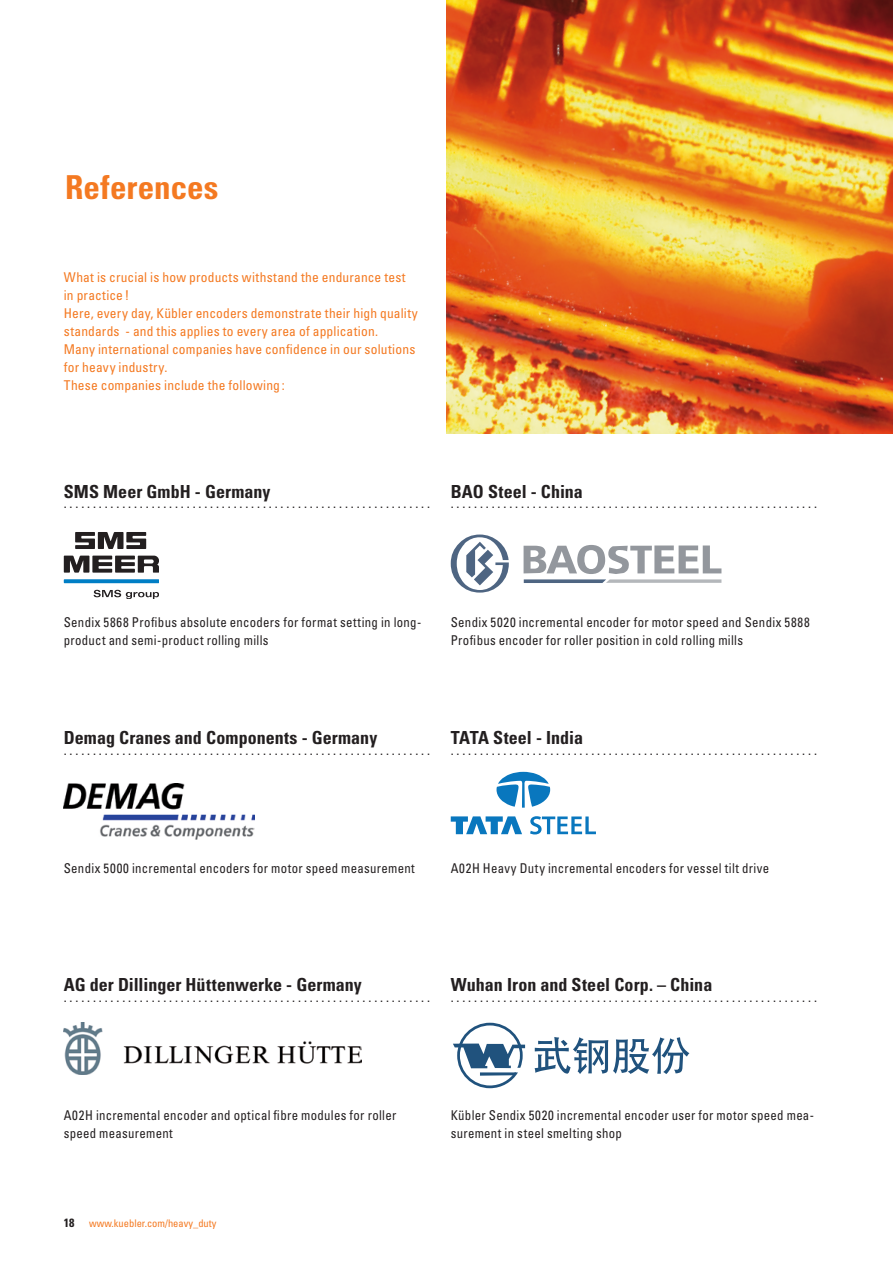
<style>
.page{position:relative;width:893px;height:1263px;background:#fff}
.page>*{position:absolute;margin:0;border:0;box-sizing:border-box;transform-origin:0 0}
.t1{font:700 condensed 33px "Univers LT Std";color:#f47921}
.t2{font:700 condensed 18px "Univers LT Std";letter-spacing:.005em;color:#231f20}
.t3{font:condensed 13.5px/18px "Univers LT Std";letter-spacing:.025em;color:#231f20;scale:.95 1}
.t4{font:condensed 13.5px "Univers LT Std";letter-spacing:.025em;color:#231f20}
.t5{font:condensed 13.5px/18px "Univers LT Std";letter-spacing:.015em;color:#f47921}
.t6{font:condensed 10.5px "Univers LT Std";color:#f47921}
.s1{font-family:"Univers";font-weight:700;font-size:12px;color:#231f20}
</style>
<div class="page">
<img style="left:446px;top:0;width:447px;height:434px">
<svg style="left:94px;top:590px;width:64px;height:8px"></svg>
<svg style="left:75px;top:532px;width:71px;height:17px"></svg>
<svg style="left:64px;top:579px;width:94px;height:4px"></svg>
<svg style="left:64px;top:556px;width:94px;height:17px"></svg>
<svg style="left:524px;top:545px;width:197px;height:38px"></svg>
<svg style="left:451px;top:534px;width:58px;height:59px"></svg>
<img style="left:64px;top:784px;width:190px;height:55px">
<svg style="left:496px;top:772px;width:54px;height:36px"></svg>
<svg style="left:451px;top:816px;width:145px;height:18px"></svg>
<img style="left:64px;top:1023px;width:297px;height:52px">
<svg style="left:453px;top:1023px;width:72px;height:65px"></svg>
<svg style="left:535px;top:1037px;width:154px;height:37px"></svg>
<p class="t1" style="left:65px;top:167px;width:155px">References</p>
<p class="t5" style="left:64px;top:268px;width:343px">What is crucial is how products withstand the endurance test in practice!</p>
<p class="t5" style="left:64px;top:304px;width:356px">Here, every day, Kübler encoders demonstrate their high quality standards - and this applies to every area of application.</p>
<p class="t5" style="left:64px;top:340px;width:353px">Many international companies have confidence in our solutions for heavy industry.</p>
<p class="t5" style="left:64px;top:376px;width:222px">These companies include the following:</p>
<p class="t2" style="left:64px;top:480px;width:208px">SMS Meer GmbH - Germany</p>
<p class="t4" style="left:64px;top:495px;width:368px">. . . . . . . . . . . . . . . . . . . . . . . . . . . . . . . . . . . . . . . . . . . . . . . . . . . . . . . . . . . . . . .</p>
<p class="t2" style="left:451px;top:480px;width:134px">BAO Steel - China</p>
<p class="t4" style="left:451px;top:495px;width:368px">. . . . . . . . . . . . . . . . . . . . . . . . . . . . . . . . . . . . . . . . . . . . . . . . . . . . . . . . . . . . . . .</p>
<p class="t3" style="left:64px;top:613px;width:378px">Sendix 5868 Profibus absolute encoders for format setting in long&shy;product and semi-product rolling mills</p>
<p class="t3" style="left:451px;top:613px;width:379px">Sendix 5020 incremental encoder for motor speed and Sendix 5888<br>Profibus encoder for roller position in cold rolling mills</p>
<p class="t2" style="left:64px;top:727px;width:315px">Demag Cranes and Components - Germany</p>
<p class="t4" style="left:64px;top:742px;width:368px">. . . . . . . . . . . . . . . . . . . . . . . . . . . . . . . . . . . . . . . . . . . . . . . . . . . . . . . . . . . . . . .</p>
<p class="t2" style="left:451px;top:727px;width:134px">TATA Steel - India</p>
<p class="t4" style="left:451px;top:742px;width:368px">. . . . . . . . . . . . . . . . . . . . . . . . . . . . . . . . . . . . . . . . . . . . . . . . . . . . . . . . . . . . . . .</p>
<p class="t3" style="left:64px;top:859px;width:371px">Sendix 5000 incremental encoders for motor speed measurement</p>
<p class="t3" style="left:451px;top:859px;width:337px">A02H Heavy Duty incremental encoders for vessel tilt drive</p>
<p class="t2" style="left:64px;top:974px;width:300px">AG der Dillinger Hüttenwerke - Germany</p>
<p class="t4" style="left:64px;top:988px;width:368px">. . . . . . . . . . . . . . . . . . . . . . . . . . . . . . . . . . . . . . . . . . . . . . . . . . . . . . . . . . . . . . .</p>
<p class="t2" style="left:451px;top:974px;width:263px">Wuhan Iron and Steel Corp. – China</p>
<p class="t4" style="left:451px;top:988px;width:368px">. . . . . . . . . . . . . . . . . . . . . . . . . . . . . . . . . . . . . . . . . . . . . . . . . . . . . . . . . . . . . . .</p>
<p class="t3" style="left:64px;top:1106px;width:352px">A02H incremental encoder and optical fibre modules for roller speed measurement</p>
<p class="t6" style="left:64px;top:1216px;width:154px"><span class="s1">18</span> www.kuebler.com/heavy_duty</p>
<p class="t3" style="left:451px;top:1106px;width:384px">Kübler Sendix 5020 incremental encoder user for motor speed mea&shy;surement in steel smelting shop</p>
</div>
